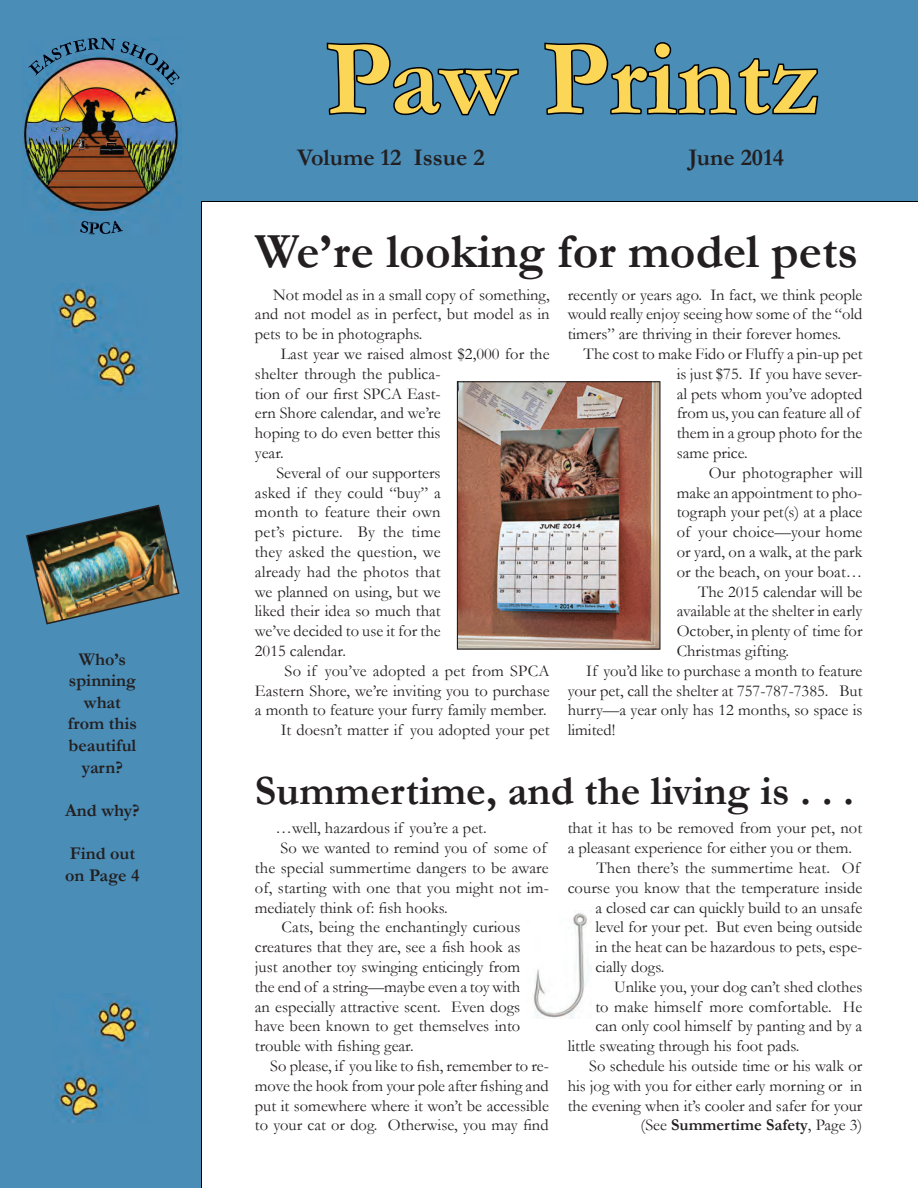
<style>
.page{position:relative;width:918px;height:1188px;background:#fff}
.page>*{position:absolute;margin:0;border:0;box-sizing:border-box;transform-origin:0 0}
.t1{font:700 108px "Garamond";color:#fcd656}
.t2{font:700 49.5px "Garamond";color:#231f20}
.t3{font:700 42px "Garamond";color:#231f20}
.t4{font:700 24px "Garamond";color:#231f20}
.t5{font:700 18px/21.6px "Garamond";color:#231f20;text-align:center}
.t6{font:16.5px "Garamond";color:#231f20}
.t7{font:700 16.5px "Garamond";color:#231f20}
.t8{font:16.5px "Garamond";letter-spacing:.02em;color:#231f20}
.s1{font-weight:400}
</style>
<div class="page">
<div style="left:0;top:0;width:918px;height:202px;background:#4a8db7"></div>
<div style="left:0;top:149px;width:202px;height:1039px;background:#4a8db7"></div>
<svg style="left:326px;top:42px;width:193px;height:74px"></svg>
<svg style="left:544px;top:42px;width:275px;height:869px"></svg>
<img style="left:23px;top:39px;width:159px;height:141px">
<img style="left:34px;top:180px;width:132px;height:43px">
<img style="left:28px;top:59px;width:16px;height:17px">
<img style="left:38px;top:51px;width:17px;height:17px">
<img style="left:51px;top:47px;width:12px;height:14px">
<img style="left:59px;top:42px;width:15px;height:15px">
<img style="left:73px;top:39px;width:14px;height:14px">
<img style="left:100px;top:38px;width:15px;height:13px">
<svg style="left:87px;top:38px;width:14px;height:12px"></svg>
<svg style="left:120px;top:41px;width:11px;height:13px"></svg>
<img style="left:129px;top:44px;width:18px;height:16px">
<img style="left:143px;top:51px;width:17px;height:17px">
<img style="left:155px;top:60px;width:17px;height:16px">
<img style="left:164px;top:69px;width:16px;height:17px">
<svg style="left:80px;top:220px;width:43px;height:14px"></svg>
<hr style="left:202px;top:201px;width:716px;height:1px;background:#000001">
<hr style="left:201px;top:201px;width:1px;height:987px;background:#000001">
<img style="left:54px;top:283px;width:86px;height:108px">
<img style="left:55px;top:996px;width:93px;height:126px">
<img style="left:457px;top:381px;width:204px;height:269px">
<img style="left:26px;top:505px;width:154px;height:120px">
<img style="left:533px;top:912px;width:54px;height:107px">
<p class="t5" style="left:68px;top:648px;width:71px">Who’s spinning what from this beautiful yarn?</p>
<p class="t5" style="left:65px;top:799px;width:76px">And why?</p>
<p class="t5" style="left:65px;top:842px;width:76px;text-align:left">Find out on Page 4</p>
<p class="t1" style="left:326px;top:6px;width:497px">Paw Printz</p>
<p class="t4" style="left:297px;top:141px;width:189px">Volume 12 Issue 2</p>
<p class="t4" style="left:689px;top:141px;width:97px">June 2014</p>
<p class="t2" style="left:255px;top:218px;width:605px">We’re looking for model pets</p>
<p class="t6" style="left:273px;top:283px;width:278px">Not model as in a small copy of something,</p>
<p class="t6" style="left:255px;top:303px;width:296px">and not model as in perfect, but model as in</p>
<p class="t6" style="left:255px;top:323px;width:169px">pets to be in photographs.</p>
<p class="t6" style="left:281px;top:343px;width:270px">Last year we raised almost $2,000 for the</p>
<p class="t6" style="left:255px;top:363px;width:187px">shelter through the publica-</p>
<p class="t6" style="left:255px;top:382px;width:187px">tion of our first SPCA East-</p>
<p class="t6" style="left:255px;top:402px;width:187px">ern Shore calendar, and we’re</p>
<p class="t6" style="left:255px;top:422px;width:187px">hoping to do even better this</p>
<p class="t6" style="left:255px;top:442px;width:30px">year.</p>
<p class="t6" style="left:276px;top:462px;width:166px">Several of our supporters</p>
<p class="t6" style="left:255px;top:481px;width:187px">asked if they could “buy” a</p>
<p class="t6" style="left:255px;top:501px;width:187px">month to feature their own</p>
<p class="t8" style="left:255px;top:521px;width:187px">pet’s picture. By the time</p>
<p class="t6" style="left:255px;top:541px;width:187px">they asked the question, we</p>
<p class="t6" style="left:255px;top:561px;width:187px">already had the photos that</p>
<p class="t6" style="left:255px;top:580px;width:187px">we planned on using, but we</p>
<p class="t6" style="left:255px;top:600px;width:187px">liked their idea so much that</p>
<p class="t6" style="left:255px;top:620px;width:187px">we’ve decided to use it for the</p>
<p class="t6" style="left:255px;top:640px;width:93px">2015 calendar.</p>
<p class="t6" style="left:285px;top:660px;width:266px">So if you’ve adopted a pet from SPCA</p>
<p class="t6" style="left:255px;top:679px;width:296px">Eastern Shore, we’re inviting you to purchase</p>
<p class="t6" style="left:255px;top:699px;width:293px">a month to feature your furry family member.</p>
<p class="t6" style="left:281px;top:719px;width:270px">It doesn’t matter if you adopted your pet</p>
<p class="t6" style="left:568px;top:283px;width:296px">recently or years ago. In fact, we think people</p>
<p class="t6" style="left:568px;top:303px;width:296px">would really enjoy seeing how some of the “old</p>
<p class="t6" style="left:568px;top:323px;width:275px">timers” are thriving in their forever homes.</p>
<p class="t6" style="left:584px;top:343px;width:280px">The cost to make Fido or Fluffy a pin-up pet</p>
<p class="t6" style="left:677px;top:363px;width:187px">is just $75. If you have sever-</p>
<p class="t6" style="left:677px;top:382px;width:187px">al pets whom you’ve adopted</p>
<p class="t6" style="left:677px;top:402px;width:185px">from us, you can feature all of</p>
<p class="t6" style="left:677px;top:422px;width:187px">them in a group photo for the</p>
<p class="t6" style="left:677px;top:442px;width:73px">same price.</p>
<p class="t6" style="left:709px;top:462px;width:155px">Our photographer will</p>
<p class="t6" style="left:677px;top:481px;width:187px">make an appointment to pho-</p>
<p class="t6" style="left:677px;top:501px;width:187px">tograph your pet(s) at a place</p>
<p class="t6" style="left:677px;top:521px;width:187px">of your choice—your home</p>
<p class="t6" style="left:677px;top:541px;width:187px">or yard, on a walk, at the park</p>
<p class="t6" style="left:677px;top:561px;width:187px">or the beach, on your boat…</p>
<p class="t6" style="left:698px;top:580px;width:166px">The 2015 calendar will be</p>
<p class="t6" style="left:677px;top:600px;width:187px">available at the shelter in early</p>
<p class="t6" style="left:677px;top:620px;width:187px">October, in plenty of time for</p>
<p class="t6" style="left:677px;top:640px;width:114px">Christmas gifting.</p>
<p class="t6" style="left:586px;top:660px;width:278px">If you’d like to purchase a month to feature</p>
<p class="t6" style="left:568px;top:679px;width:296px">your pet, call the shelter at 757-787-7385. But</p>
<p class="t6" style="left:568px;top:699px;width:296px">hurry—a year only has 12 months, so space is</p>
<p class="t6" style="left:568px;top:719px;width:49px">limited!</p>
<p class="t3" style="left:255px;top:763px;width:601px">Summertime, and the living is . . .</p>
<p class="t6" style="left:276px;top:817px;width:213px">…well, hazardous if you’re a pet.</p>
<p class="t6" style="left:280px;top:837px;width:268px">So we wanted to remind you of some of</p>
<p class="t6" style="left:255px;top:857px;width:295px">the special summertime dangers to be aware</p>
<p class="t6" style="left:255px;top:876px;width:295px">of, starting with one that you might not im-</p>
<p class="t6" style="left:255px;top:896px;width:195px">mediately think of: fish hooks.</p>
<p class="t6" style="left:282px;top:916px;width:240px">Cats, being the enchantingly curious</p>
<p class="t6" style="left:255px;top:936px;width:267px">creatures that they are, see a fish hook as</p>
<p class="t6" style="left:255px;top:956px;width:267px">just another toy swinging enticingly from</p>
<p class="t6" style="left:255px;top:975px;width:267px">the end of a string—maybe even a toy with</p>
<p class="t6" style="left:255px;top:995px;width:267px">an especially attractive scent. Even dogs</p>
<p class="t6" style="left:255px;top:1015px;width:267px">have been known to get themselves into</p>
<p class="t6" style="left:255px;top:1035px;width:160px">trouble with fishing gear.</p>
<p class="t6" style="left:270px;top:1055px;width:280px">So please, if you like to fish, remember to re-</p>
<p class="t6" style="left:255px;top:1074px;width:295px">move the hook from your pole after fishing and</p>
<p class="t6" style="left:255px;top:1094px;width:296px">put it somewhere where it won’t be accessible</p>
<p class="t6" style="left:255px;top:1114px;width:295px">to your cat or dog. Otherwise, you may find</p>
<p class="t6" style="left:568px;top:817px;width:296px">that it has to be removed from your pet, not</p>
<p class="t6" style="left:568px;top:837px;width:286px">a pleasant experience for either you or them.</p>
<p class="t6" style="left:596px;top:857px;width:265px">Then there’s the summertime heat. Of</p>
<p class="t6" style="left:568px;top:876px;width:296px">course you know that the temperature inside</p>
<p class="t6" style="left:595px;top:896px;width:268px">a closed car can quickly build to an unsafe</p>
<p class="t6" style="left:595px;top:916px;width:269px">level for your pet. But even being outside</p>
<p class="t6" style="left:595px;top:936px;width:269px">in the heat can be hazardous to pets, espe-</p>
<p class="t6" style="left:595px;top:956px;width:70px">cially dogs.</p>
<p class="t6" style="left:614px;top:975px;width:250px">Unlike you, your dog can’t shed clothes</p>
<p class="t6" style="left:595px;top:995px;width:268px">to make himself more comfortable. He</p>
<p class="t6" style="left:595px;top:1015px;width:268px">can only cool himself by panting and by a</p>
<p class="t6" style="left:568px;top:1035px;width:233px">little sweating through his foot pads.</p>
<p class="t6" style="left:589px;top:1055px;width:275px">So schedule his outside time or his walk or</p>
<p class="t6" style="left:568px;top:1074px;width:296px">his jog with you for either early morning or in</p>
<p class="t6" style="left:568px;top:1094px;width:296px">the evening when it’s cooler and safer for your</p>
<p class="t7" style="left:641px;top:1114px;width:223px"><span class="s1">(See</span> Summertime Safety<span class="s1">, Page 3)</span></p>
</div>
